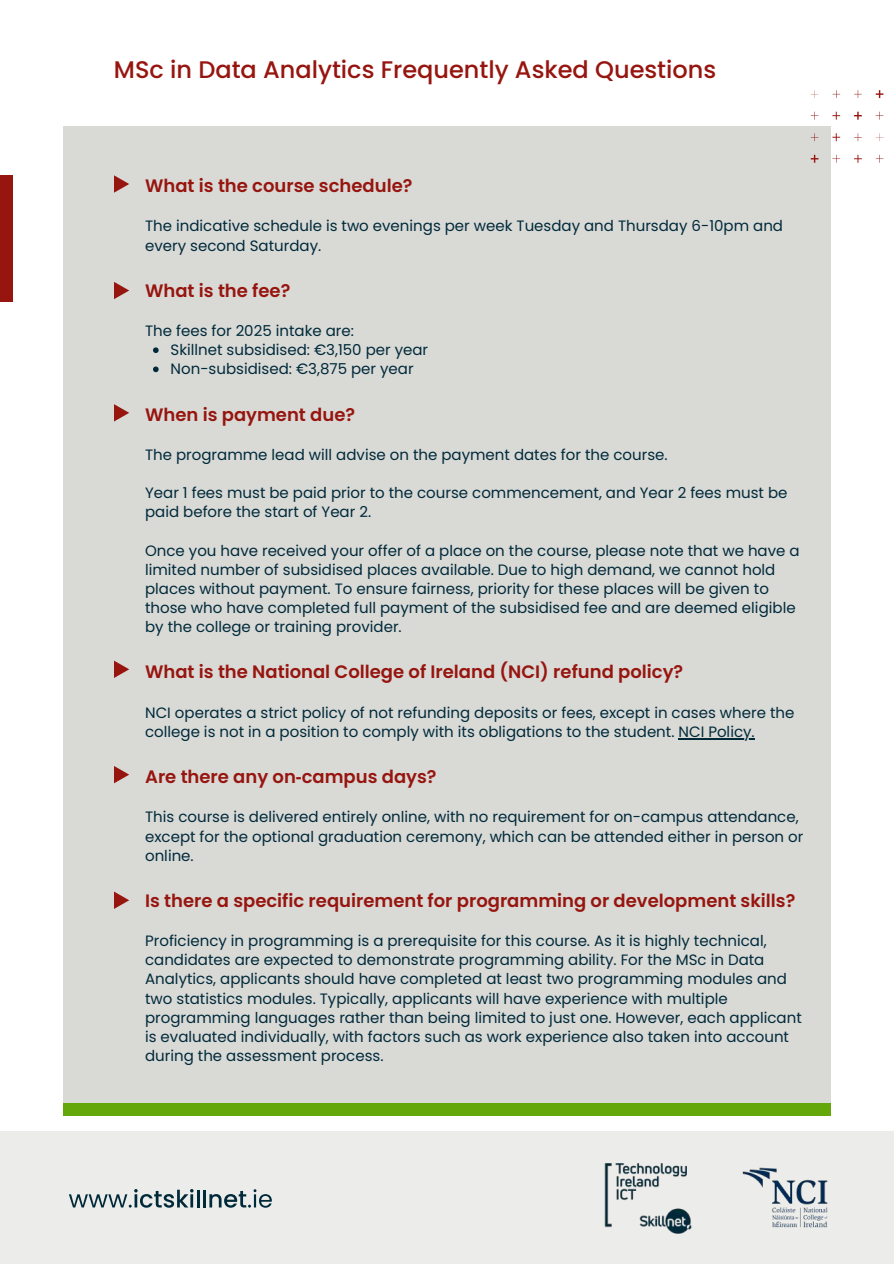
<style>
.page{position:relative;width:894px;height:1264px;background:#fff}
.page>*{position:absolute;margin:0;border:0;box-sizing:border-box;transform-origin:0 0}
.t1{font:500 24px "Poppins";color:#97150f}
.t2{font:600 18px "Poppins";color:#97150f}
.t3{font:15px/19.2px "Poppins";color:#002a3a}
.s1{font-family:"Noto Sans";font-weight:700}
</style>
<div class="page">
<div style="left:63px;top:1089px;width:767px;height:26px;background:#64a70b"></div>
<div style="left:63px;top:126px;width:767px;height:976px;background:#d9d9d6"></div>
<svg style="left:114px;top:175px;width:15px;height:18px"></svg>
<svg style="left:114px;top:282px;width:15px;height:17px"></svg>
<svg style="left:114px;top:404px;width:15px;height:17px"></svg>
<svg style="left:114px;top:660px;width:15px;height:18px"></svg>
<svg style="left:114px;top:766px;width:15px;height:17px"></svg>
<div style="left:0;top:1131px;width:893px;height:132px;background:#ececea"></div>
<img style="left:604px;top:1163px;width:88px;height:71px">
<svg style="left:69px;top:1189px;width:130px;height:18px"></svg>
<hr style="left:203px;top:1189px;width:3px;height:18px;background:#002a3a">
<svg style="left:209px;top:1189px;width:63px;height:18px"></svg>
<div style="left:0;top:175px;width:13px;height:127px;background:#97150f"></div>
<svg style="left:810px;top:90px;width:8px;height:8px"></svg>
<svg style="left:832px;top:90px;width:7px;height:8px"></svg>
<svg style="left:854px;top:90px;width:7px;height:8px"></svg>
<svg style="left:875px;top:90px;width:8px;height:8px"></svg>
<svg style="left:810px;top:112px;width:8px;height:8px"></svg>
<svg style="left:832px;top:112px;width:7px;height:8px"></svg>
<svg style="left:854px;top:112px;width:7px;height:8px"></svg>
<svg style="left:875px;top:112px;width:8px;height:8px"></svg>
<svg style="left:810px;top:133px;width:8px;height:8px"></svg>
<svg style="left:832px;top:133px;width:7px;height:8px"></svg>
<svg style="left:854px;top:133px;width:7px;height:8px"></svg>
<svg style="left:875px;top:133px;width:8px;height:8px"></svg>
<svg style="left:810px;top:155px;width:8px;height:8px"></svg>
<svg style="left:832px;top:155px;width:7px;height:8px"></svg>
<svg style="left:854px;top:155px;width:7px;height:8px"></svg>
<svg style="left:875px;top:155px;width:8px;height:8px"></svg>
<svg style="left:114px;top:891px;width:15px;height:18px"></svg>
<svg style="left:153px;top:347px;width:6px;height:6px"></svg>
<svg style="left:153px;top:366px;width:6px;height:6px"></svg>
<hr style="left:678px;top:738px;width:76px;height:1px;background:#002a3a">
<img style="left:742px;top:1167px;width:86px;height:61px">
<h1 class="t1" style="left:114px;top:53px;width:603px">MSc in Data Analytics Frequently Asked Questions</h1>
<p class="t2" style="left:145px;top:173px;width:269px">What is the course schedule?</p>
<p class="t3" style="left:145px;top:217px;width:639px">The indicative schedule is two evenings per week Tuesday and Thursday 6-10pm and every second Saturday.</p>
<p class="t2" style="left:145px;top:278px;width:147px">What is the fee?</p>
<p class="t3" style="left:170px;top:321px;width:259px;text-indent:-25px">The fees for 2025 intake are:<br>Skillnet subsidised: €3,150 per year<br>Non-subsidised: €3,875 per year</p>
<p class="t2" style="left:145px;top:401px;width:211px">When is payment due?</p>
<p class="t3" style="left:145px;top:445px;width:524px">The programme lead will advise on the payment dates for the course.</p>
<p class="t3" style="left:145px;top:483px;width:643px">Year 1 fees must be paid prior to the course commencement, and Year 2 fees must be paid before the start of Year 2.</p>
<p class="t3" style="left:145px;top:541px;width:655px">Once you have received your offer of a place on the course, please note that we have a limited number of subsidised places available. Due to high demand, we cannot hold places without payment. To ensure fairness, priority for these places will be given to those who have completed full payment of the subsidised fee and are deemed eligible by the college or training provider.</p>
<p class="t2" style="left:145px;top:659px;width:539px">What is the National College of Ireland (NCI) refund policy?</p>
<p class="t3" style="left:145px;top:703px;width:650px">NCI operates a strict policy of not refunding deposits or fees, except in cases where the college is not in a position to comply with its obligations to the student. NCI Policy.</p>
<p class="t2" style="left:145px;top:764px;width:293px">Are there any on<span class="s1">‐</span>campus days?</p>
<p class="t3" style="left:145px;top:807px;width:659px">This course is delivered entirely online, with no requirement for on-campus attendance, except for the optional graduation ceremony, which can be attended either in person or online.</p>
<p class="t2" style="left:145px;top:887px;width:651px">Is there a specific requirement for programming or development skills?</p>
<p class="t3" style="left:145px;top:931px;width:658px">Proficiency in programming is a prerequisite for this course. As it is highly technical, candidates are expected to demonstrate programming ability. For the MSc in Data Analytics, applicants should have completed at least two programming modules and two statistics modules. Typically, applicants will have experience with multiple programming languages rather than being limited to just one. However, each applicant is evaluated individually, with factors such as work experience also taken into account during the assessment process.</p>
</div>
